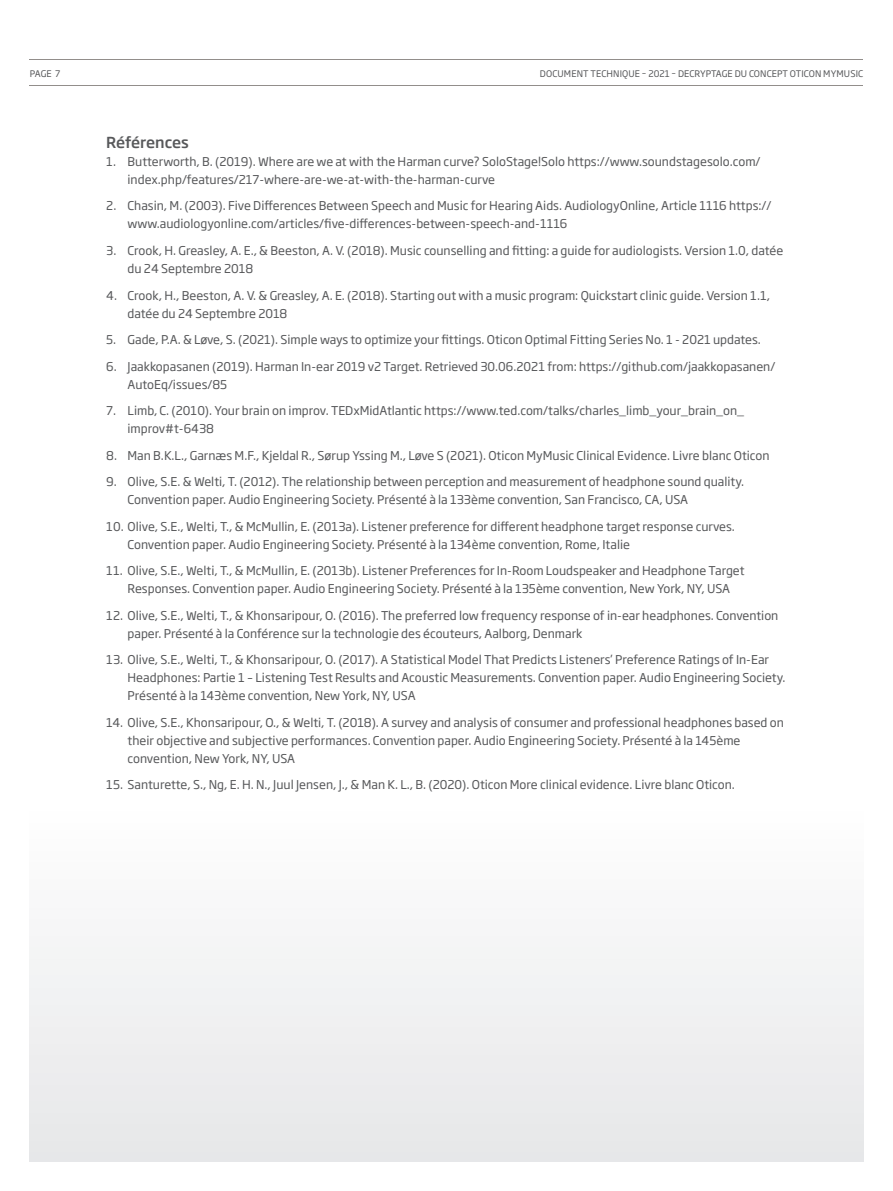
<style>
.page{position:relative;width:893px;height:1191px;background:#fff}
.page>*{position:absolute;margin:0;border:0;box-sizing:border-box;transform-origin:0 0}
.t1{font:500 15px "Soho Gothic Pro";letter-spacing:-.015em;color:#57585a}
.t2{font:12px/18px "Soho Gothic Pro";color:#57585a}
.t3{font:9px "Soho Gothic Pro";letter-spacing:.015em;color:#57585a}
</style>
<div class="page">
<div style="left:30px;top:804px;width:833px;height:357px;background:#f2f3f4"></div>
<hr style="left:30px;top:85px;width:833px;height:1px;background:#928e8b">
<hr style="left:30px;top:60px;width:833px;height:1px;background:#928e8b">
<p class="t3" style="left:30px;top:66px;width:32px">PAGE 7</p>
<p class="t3" style="left:540px;top:66px;width:325px">DOCUMENT TECHNIQUE – 2021 – DECRYPTAGE DU CONCEPT OTICON MYMUSIC</p>
<p class="t1" style="left:106px;top:131px;width:84px">Références</p>
<p class="t2" style="left:128px;top:152px;width:634px;text-indent:-21px">1. Butterworth, B. (2019). Where are we at with the Harman curve? SoloStage!Solo https://www.soundstagesolo.com/ index.php/features/217-where-are-we-at-with-the-harman-curve</p>
<p class="t2" style="left:128px;top:196px;width:645px;text-indent:-21px">2. Chasin, M. (2003). Five Differences Between Speech and Music for Hearing Aids. AudiologyOnline, Article 1116 https:// www.audiologyonline.com/articles/five-differences-between-speech-and-1116</p>
<p class="t2" style="left:128px;top:241px;width:657px;text-indent:-21px">3. Crook, H. Greasley, A. E., &amp; Beeston, A. V. (2018). Music counselling and fitting: a guide for audiologists. Version 1.0, datée du 24 Septembre 2018</p>
<p class="t2" style="left:128px;top:285px;width:644px;text-indent:-21px">4. Crook, H., Beeston, A. V. &amp; Greasley, A. E. (2018). Starting out with a music program: Quickstart clinic guide. Version 1.1, datée du 24 Septembre 2018</p>
<p class="t2" style="left:106px;top:330px;width:656px">5. Gade, P.A. &amp; Løve, S. (2021). Simple ways to optimize your fittings. Oticon Optimal Fitting Series No. 1 - 2021 updates.</p>
<p class="t2" style="left:128px;top:356px;width:649px;text-indent:-21px">6. Jaakkopasanen (2019). Harman In-ear 2019 v2 Target. Retrieved 30.06.2021 from: https://github.com/jaakkopasanen/<br>AutoEq/issues/85</p>
<p class="t2" style="left:128px;top:401px;width:618px;text-indent:-21px">7. Limb, C. (2010). Your brain on improv. TEDxMidAtlantic https://www.ted.com/talks/charles_limb_your_brain_on_ improv#t-6438</p>
<p class="t2" style="left:106px;top:445px;width:665px">8. Man B.K.L., Garnæs M.F., Kjeldal R., Sørup Yssing M., Løve S (2021). Oticon MyMusic Clinical Evidence. Livre blanc Oticon</p>
<p class="t2" style="left:128px;top:472px;width:618px;text-indent:-21px">9. Olive, S.E. &amp; Welti, T. (2012). The relationship between perception and measurement of headphone sound quality.<br>Convention paper. Audio Engineering Society. Présenté à la 133ème convention, San Francisco, CA, USA</p>
<p class="t2" style="left:128px;top:516px;width:609px;text-indent:-21px">10. Olive, S.E., Welti, T., &amp; McMullin, E. (2013a). Listener preference for different headphone target response curves.<br>Convention paper. Audio Engineering Society. Présenté à la 134ème convention, Rome, Italie</p>
<p class="t2" style="left:106px;top:561px;width:640px;text-align:center">11. Olive, S.E., Welti, T., &amp; McMullin, E. (2013b). Listener Preferences for In-Room Loudspeaker and Headphone Target<br>Responses. Convention paper. Audio Engineering Society. Présenté à la 135ème convention, New York, NY, USA</p>
<p class="t2" style="left:128px;top:605px;width:652px;text-indent:-21px">12. Olive, S.E., Welti, T., &amp; Khonsaripour, O. (2016). The preferred low frequency response of in-ear headphones. Convention paper. Présenté à la Conférence sur la technologie des écouteurs, Aalborg, Denmark</p>
<p class="t2" style="left:128px;top:650px;width:659px;text-indent:-21px">13. Olive, S.E., Welti, T., &amp; Khonsaripour, O. (2017). A Statistical Model That Predicts Listeners’ Preference Ratings of In-Ear<br>Headphones: Partie 1 – Listening Test Results and Acoustic Measurements. Convention paper. Audio Engineering Society.<br>Présenté à la 143ème convention, New York, NY, USA</p>
<p class="t2" style="left:128px;top:712px;width:658px;text-indent:-21px">14. Olive, S.E., Khonsaripour, O., &amp; Welti, T. (2018). A survey and analysis of consumer and professional headphones based on their objective and subjective performances. Convention paper. Audio Engineering Society. Présenté à la 145ème convention, New York, NY, USA</p>
<p class="t2" style="left:106px;top:775px;width:630px">15. Santurette, S., Ng, E. H. N., Juul Jensen, J., &amp; Man K. L., B. (2020). Oticon More clinical evidence. Livre blanc Oticon.</p>
</div>
